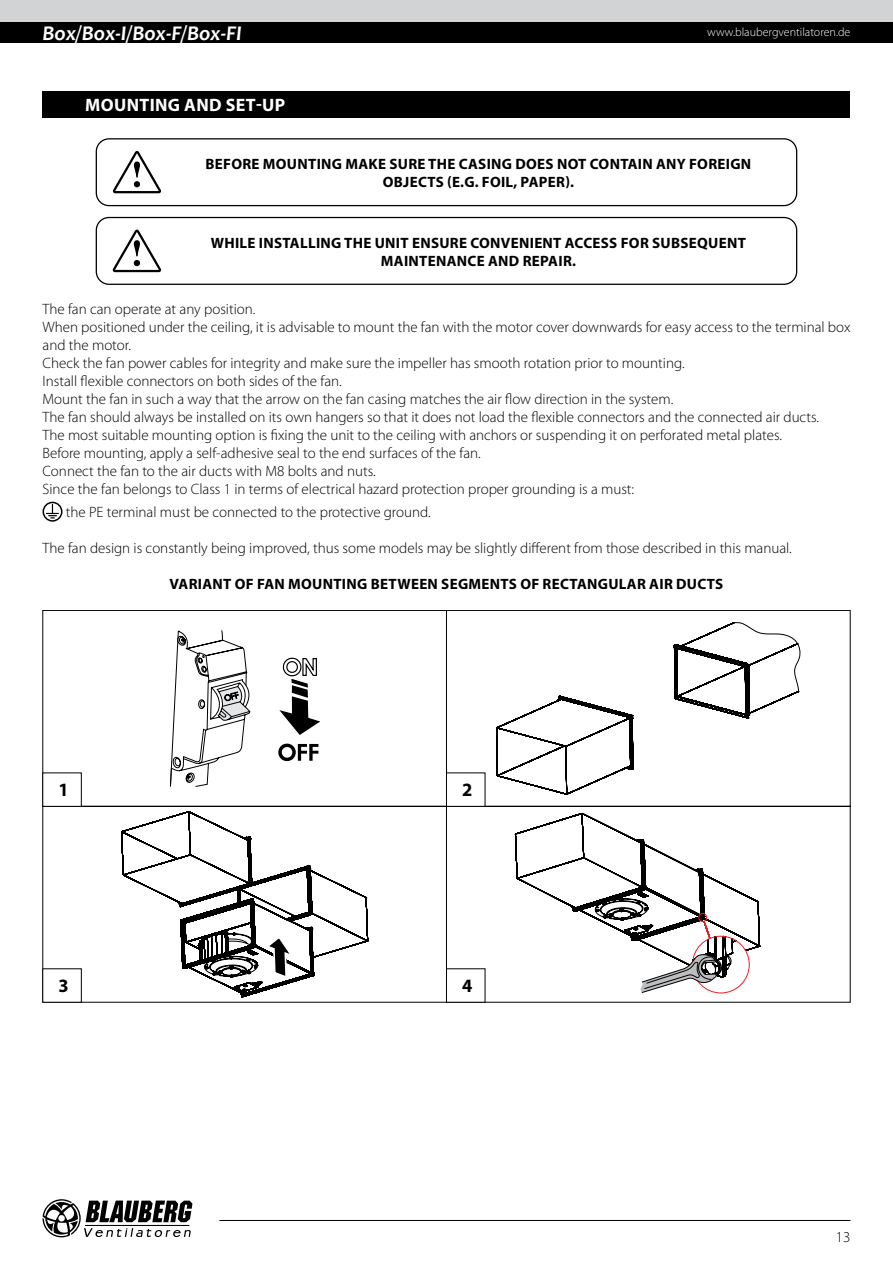
<style>
.page{position:relative;width:893px;height:1263px;background:#fff}
.page>*{position:absolute;margin:0;border:0;box-sizing:border-box;transform-origin:0 0}
.t1{font:italic 700 21px "Candara";color:#fff}
.t2{font:700 18.9px "Myriad Pro";color:#000}
.Заголовок_слева{font:700 18px "Myriad Pro";letter-spacing:.02em;color:#fff}
.Текст_RU{font:300 15px/18px "Myriad Pro";color:#000}
.Предупреждения{font:700 15px/18px "Myriad Pro";letter-spacing:.02em;color:#000;text-align:center}
.Текст_RU-2{font:700 15px "Myriad Pro";letter-spacing:.02em;color:#000}
.t3{font:300 12px "Myriad Pro";color:#fff}
</style>
<div class="page">
<div style="left:0;top:21px;width:893px;height:22px;background:#000"></div>
<svg style="left:43px;top:1199px;width:149px;height:38px"></svg>
<hr style="left:219px;top:1220px;width:631px;height:1px;background:#000">
<div style="left:0;top:0;width:893px;height:21px;background:#d1d3d4"></div>
<div style="left:43px;top:91px;width:807px;height:27px;background:#000"></div>
<div style="left:96px;top:217px;width:701px;height:68px;border:1px solid #000;border-radius:13px"></div>
<svg style="left:113px;top:230px;width:48px;height:42px"></svg>
<div style="left:96px;top:138px;width:701px;height:68px;border:1px solid #000;border-radius:13px"></div>
<svg style="left:113px;top:151px;width:48px;height:42px"></svg>
<div style="left:43px;top:502px;width:20px;height:20px;border:2px solid #000;border-radius:50%"></div>
<svg style="left:46px;top:504px;width:13px;height:14px"></svg>
<svg style="left:43px;top:610px;width:127px;height:392px"></svg>
<svg style="left:170px;top:610px;width:680px;height:392px"></svg>
<svg style="left:496px;top:622px;width:305px;height:173px"></svg>
<div style="left:43px;top:773px;width:39px;height:33px;background:#fff"></div>
<svg style="left:514px;top:812px;width:247px;height:182px"></svg>
<div style="left:43px;top:968px;width:39px;height:34px;background:#fff"></div>
<div style="left:446px;top:773px;width:39px;height:33px;background:#fff"></div>
<div style="left:446px;top:968px;width:39px;height:34px;background:#fff"></div>
<h1 class="t1" style="left:43px;top:20px;width:192px">Box/Box-I/Box-F/Box-FI</h1>
<p class="t3" style="left:707px;top:26px;width:145px">www.blaubergventilatoren.de</p>
<p class="Заголовок_слева" style="left:85px;top:93px;width:202px">MOUNTING AND SET-UP</p>
<p class="Предупреждения" style="left:205px;top:154px;width:547px">BEFORE MOUNTING MAKE SURE THE CASING DOES NOT CONTAIN ANY FOREIGN<br>OBJECTS (E.G. FOIL, PAPER).</p>
<p class="Предупреждения" style="left:211px;top:233px;width:537px">WHILE INSTALLING THE UNIT ENSURE CONVENIENT ACCESS FOR SUBSEQUENT<br>MAINTENANCE AND REPAIR.</p>
<p class="Текст_RU" style="left:43px;top:300px;width:214px">The fan can operate at any position.</p>
<p class="Текст_RU" style="left:43px;top:318px;width:809px">When positioned under the ceiling, it is advisable to mount the fan with the motor cover downwards for easy access to the terminal box and the motor.</p>
<p class="Текст_RU" style="left:43px;top:354px;width:644px">Check the fan power cables for integrity and make sure the impeller has smooth rotation prior to mounting.</p>
<p class="Текст_RU" style="left:43px;top:372px;width:301px">Install flexible connectors on both sides of the fan.</p>
<p class="Текст_RU" style="left:43px;top:390px;width:632px">Mount the fan in such a way that the arrow on the fan casing matches the air flow direction in the system.</p>
<p class="Текст_RU" style="left:43px;top:408px;width:778px">The fan should always be installed on its own hangers so that it does not load the flexible connectors and the connected air ducts.</p>
<p class="Текст_RU" style="left:43px;top:426px;width:741px">The most suitable mounting option is fixing the unit to the ceiling with anchors or suspending it on perforated metal plates.</p>
<p class="Текст_RU" style="left:43px;top:444px;width:440px">Before mounting, apply a self-adhesive seal to the end surfaces of the fan.</p>
<p class="Текст_RU" style="left:43px;top:462px;width:335px">Connect the fan to the air ducts with M8 bolts and nuts.</p>
<p class="Текст_RU" style="left:43px;top:480px;width:593px">Since the fan belongs to Class 1 in terms of electrical hazard protection proper grounding is a must:</p>
<p class="Текст_RU" style="left:66px;top:503px;width:367px">the PE terminal must be connected to the protective ground.</p>
<p class="Текст_RU" style="left:43px;top:539px;width:751px">The fan design is constantly being improved, thus some models may be slightly different from those described in this manual.</p>
<p class="Текст_RU-2" style="left:170px;top:574px;width:555px">VARIANT OF FAN MOUNTING BETWEEN SEGMENTS OF RECTANGULAR AIR DUCTS</p>
<p class="t2" style="left:58px;top:778px;width:12px">1</p>
<p class="t2" style="left:58px;top:973px;width:12px">3</p>
<p class="t2" style="left:462px;top:778px;width:12px">2</p>
<p class="t2" style="left:462px;top:973px;width:12px">4</p>
<p class="Текст_RU" style="left:836px;top:1228px;width:16px">13</p>
</div>
